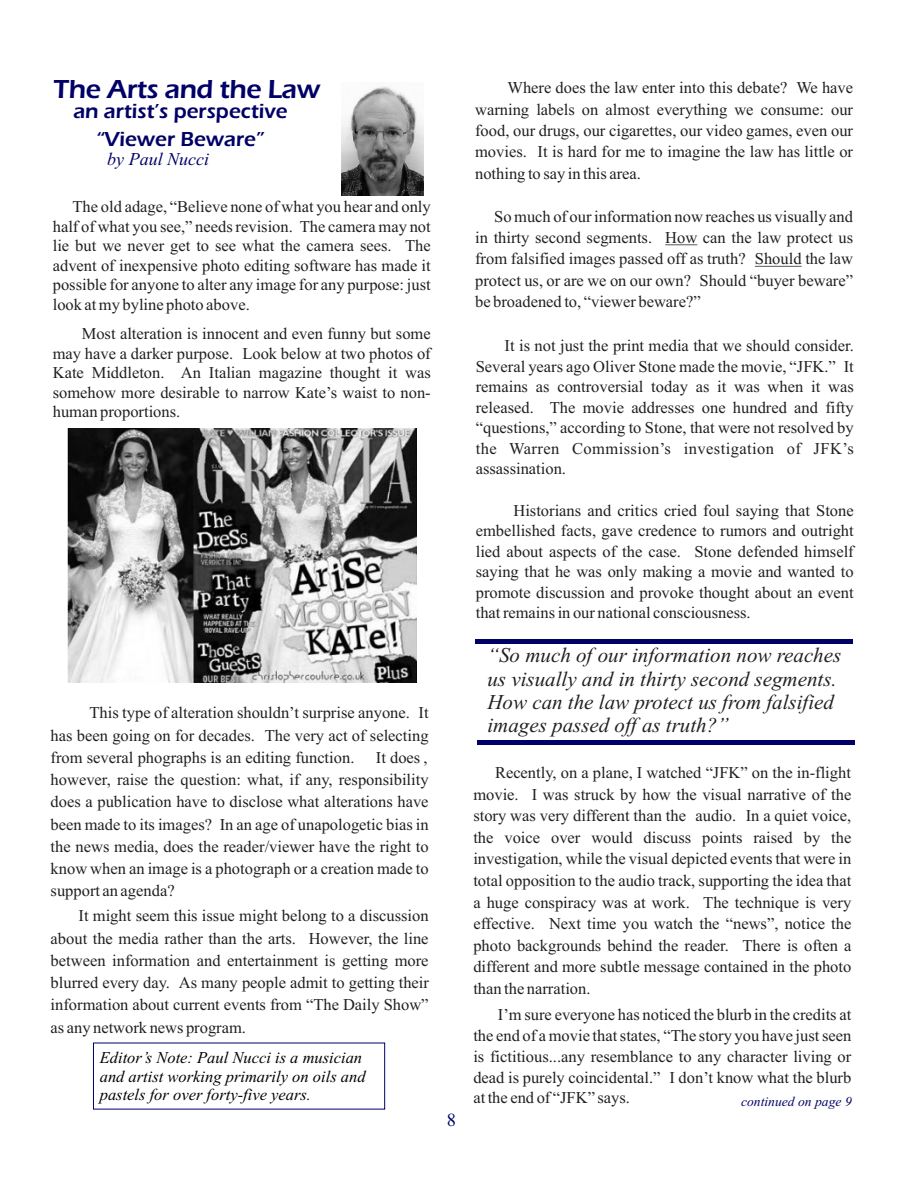
<style>
.page{position:relative;width:918px;height:1188px;background:#fff}
.page>*{position:absolute;margin:0;border:0;box-sizing:border-box;transform-origin:0 0}
.t1{font:600 27px "Eras ITC";letter-spacing:-.015em;color:#006}
.t2{font:italic 21px/23.2px "Times New Roman";color:#231f20}
.t3{font:600 21px/28px "Eras ITC";color:#006;text-align:center}
.t4{font:18.45px "Times New Roman";color:#006}
.t5{font:italic 18px "Times New Roman";color:#006}
.t6{font:16.5px/22.2px "Times New Roman";color:#231f20;text-align:justify}
.t7{font:italic 16.5px/18.3px "Times New Roman";color:#000}
.t8{font:italic 13.65px "Times New Roman";color:#006}
</style>
<div class="page">
<hr style="left:665px;top:244px;width:32px;height:1px;background:#231f20">
<hr style="left:755px;top:266px;width:47px;height:1px;background:#231f20">
<img style="left:341px;top:86px;width:83px;height:109px">
<img style="left:67px;top:429px;width:349px;height:253px">
<hr style="left:475px;top:639px;width:378px;height:4px;background:#006">
<hr style="left:477px;top:741px;width:378px;height:4px;background:#006">
<h1 class="t1" style="left:54px;top:80px;width:268px">The Arts and the Law</h1>
<p class="t3" style="left:73px;top:99px;width:216px">an artist’s perspective “Viewer Beware”</p>
<p class="t5" style="left:107px;top:153px;width:103px">by Paul Nucci</p>
<p class="t6" style="left:53px;top:199px;width:380px;line-height:19.5px;text-indent:20px">The old adage, “Believe none of what you hear and only half of what you see,” needs revision. The camera may not lie but we never get to see what the camera sees. The advent of inexpensive photo editing software has made it possible for anyone to alter any image for any purpose: just look at my byline photo above.</p>
<p class="t6" style="left:53px;top:325px;width:380px;line-height:19.5px;text-indent:29px">Most alteration is innocent and even funny but some may have a darker purpose. Look below at two photos of Kate Middleton. An Italian magazine thought it was somehow more desirable to narrow Kate’s waist to non&shy;human proportions.</p>
<p class="t6" style="left:51px;top:703px;width:380px;text-indent:39px">This type of alteration shouldn’t surprise anyone. It has been going on for decades. The very act of selecting from several phographs is an editing function.</p>
<p class="t6" style="left:51px;top:748px;width:380px;text-indent:325px">It does , however, raise the question: what, if any, responsibility does a publication have to disclose what alterations have been made to its images? In an age of unapologetic bias in the news media, does the reader/viewer have the right to know when an image is a photograph or a creation made to support an agenda?</p>
<p class="t6" style="left:51px;top:906px;width:380px;text-indent:28px">It might seem this issue might belong to a discussion about the media rather than the arts. However, the line between information and entertainment is getting more blurred every day. As many people admit to getting their information about current events from “The Daily Show” as any network news program.</p>
<p class="t7" style="left:100px;top:1050px;width:267px">Editor’s Note: Paul Nucci is a musician and artist working primarily on oils and pastels for over forty-five years.</p>
<p class="t4" style="left:447px;top:1113px;width:11px">8</p>
<p class="t6" style="left:475px;top:79px;width:380px;line-height:21.5px;text-indent:32px">Where does the law enter into this debate? We have warning labels on almost everything we consume: our food, our drugs, our cigarettes, our video games, even our movies. It is hard for me to imagine the law has little or nothing to say in this area.</p>
<p class="t6" style="left:475px;top:207px;width:380px;line-height:21.5px;text-indent:19px">So much of our information now reaches us visually and in thirty second segments. How can the law protect us from falsified images passed off as truth? Should the law protect us, or are we on our own? Should “buyer beware” be broadened to, “viewer beware?”</p>
<p class="t6" style="left:476px;top:337px;width:380px;line-height:20.5px;text-indent:29px">It is not just the print media that we should consider.<br>Several years ago Oliver Stone made the movie, “JFK.” It remains as controversial today as it was when it was released. The movie addresses one hundred and fifty “questions,” according to Stone, that were not resolved by the Warren Commission’s investigation of JFK’s assassination.</p>
<p class="t6" style="left:476px;top:501px;width:380px;line-height:20.5px;text-indent:38px">Historians and critics cried foul saying that Stone embellished facts, gave credence to rumors and outright lied about aspects of the case. Stone defended himself saying that he was only making a movie and wanted to promote discussion and provoke thought about an event that remains in our national consciousness.</p>
<p class="t2" style="left:487px;top:646px;width:355px">“So much of our information now reaches us visually and in thirty second segments.<br>How can the law protect us from falsified images passed off as truth?”</p>
<p class="t6" style="left:473px;top:763px;width:380px;line-height:21.6px;text-indent:22px">Recently, on a plane, I watched “JFK” on the in-flight movie. I was struck by how the visual narrative of the story was very different than the audio. In a quiet voice, the voice over would discuss points raised by the investigation, while the visual depicted events that were in total opposition to the audio track, supporting the idea that a huge conspiracy was at work. The technique is very effective. Next time you watch the “news”, notice the photo backgrounds behind the reader. There is often a different and more subtle message contained in the photo than the narration.</p>
<p class="t6" style="left:473px;top:1005px;width:380px;line-height:21px;text-indent:25px">I’m sure everyone has noticed the blurb in the credits at the end of a movie that states, “The story you have just seen is fictitious...any resemblance to any character living or dead is purely coincidental.” I don’t know what the blurb at the end of “JFK” says.</p>
<p class="t8" style="left:741px;top:1096px;width:112px">continued on page 9</p>
</div>
